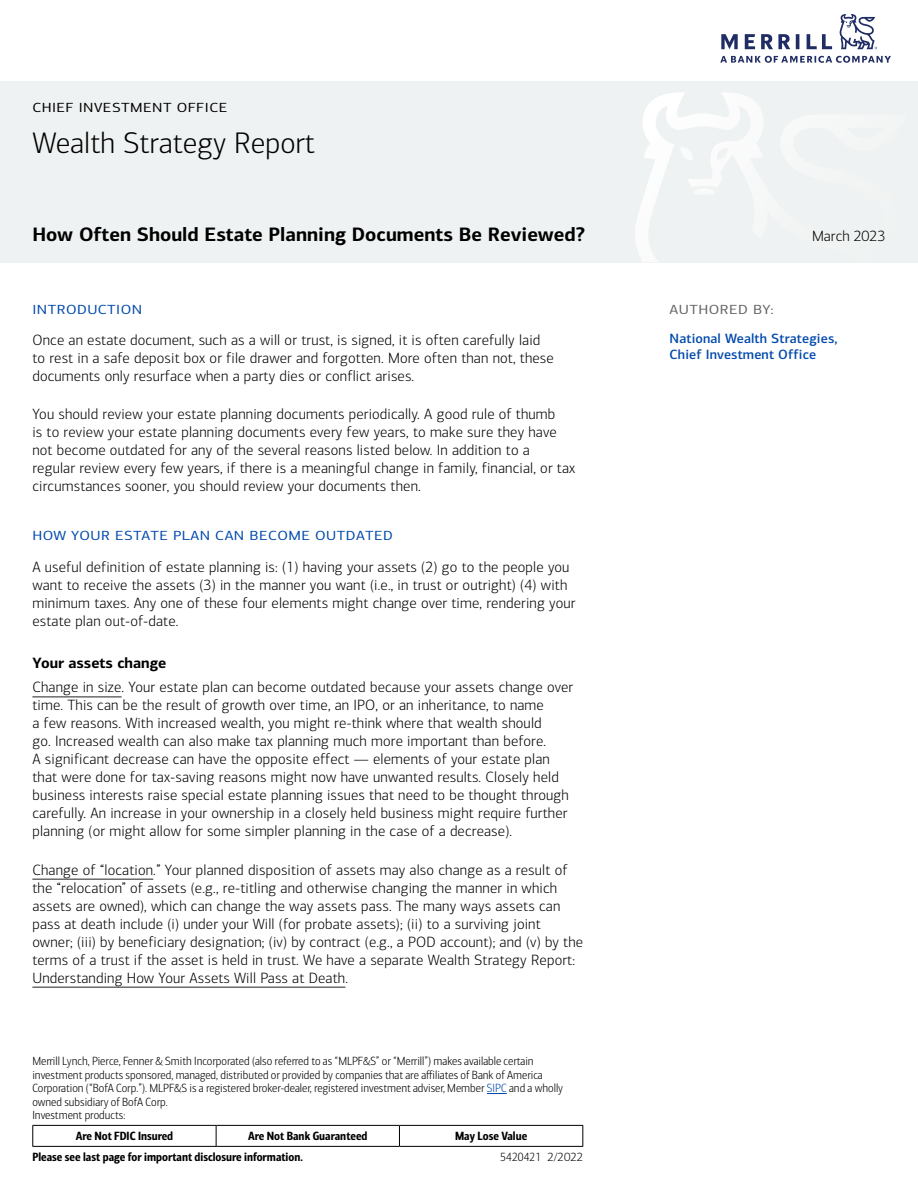
<style>
.page{position:relative;width:918px;height:1188px;background:#fff}
.page>*{position:absolute;margin:0;border:0;box-sizing:border-box;transform-origin:0 0}
.Document_type_title{font:300 30px "Connections";color:#000}
.Document_title{font:700 19.5px "Connections";color:#000}
.BODY__run-in_bold{font:300 15px/18px "Connections";letter-spacing:.01em;color:#000}
.BODY{font:300 15px/18px "Connections";letter-spacing:.01em;color:#000}
.H2{font:700 15px "Connections";color:#000}
.Document_title-2{font:300 15px "Connections";color:#000}
.Author_name_SIDEBAR{font:500 13.5px/16.2px "Connections";letter-spacing:.01em;color:#0049ac}
.H1{font:13.35px "Connections";letter-spacing:.03em;color:#0049ac;scale:1.14 1}
.CIO_black{font:13.35px "Connections";letter-spacing:.03em;color:#000;scale:1.14 1}
.H1_SIDEBAR{font:13.35px "Connections";letter-spacing:.03em;color:#646464;scale:1.14 1}
.Exhibit_Source{font:300 12px/13.5px "Connections Cond";color:#000}
.t1{font:12px "Connections Cond Bld";color:#000}
.s1{color:#0049ac}
.s2{font-family:"Connections"}
</style>
<div class="page">
<div style="left:0;top:81px;width:918px;height:181px;background:#eff2f2"></div>
<svg style="left:635px;top:92px;width:128px;height:170px"></svg>
<svg style="left:680px;top:147px;width:13px;height:14px"></svg>
<svg style="left:694px;top:187px;width:21px;height:8px"></svg>
<svg style="left:720px;top:56px;width:171px;height:7px"></svg>
<svg style="left:721px;top:34px;width:111px;height:15px"></svg>
<svg style="left:839px;top:14px;width:38px;height:35px"></svg>
<svg style="left:487px;top:1093px;width:20px;height:1px"></svg>
<hr style="left:32px;top:1125px;width:184px;height:1px;background:#000">
<svg style="left:32px;top:1126px;width:1px;height:20px"></svg>
<hr style="left:216px;top:1125px;width:183px;height:1px;background:#000">
<svg style="left:216px;top:1126px;width:1px;height:20px"></svg>
<hr style="left:399px;top:1125px;width:184px;height:1px;background:#000">
<svg style="left:399px;top:1126px;width:1px;height:20px"></svg>
<svg style="left:582px;top:1126px;width:1px;height:20px"></svg>
<hr style="left:32px;top:1146px;width:184px;height:1px;background:#000">
<hr style="left:216px;top:1146px;width:183px;height:1px;background:#000">
<hr style="left:399px;top:1146px;width:184px;height:1px;background:#000">
<hr style="left:32px;top:697px;width:90px;height:1px;background:#231f20">
<hr style="left:32px;top:879px;width:121px;height:1px;background:#231f20">
<hr style="left:32px;top:987px;width:313px;height:1px;background:#231f20">
<p class="CIO_black" style="left:32px;top:100px;width:172px">CHIEF INVESTMENT OFFICE</p>
<h1 class="Document_type_title" style="left:32px;top:125px;width:284px">Wealth Strategy Report</h1>
<h2 class="Document_title" style="left:32px;top:222px;width:554px">How Often Should Estate Planning Documents Be Reviewed?</h2>
<h2 class="Document_title-2" style="left:812px;top:227px;width:75px">March 2023</h2>
<h3 class="H1" style="left:32px;top:301px;width:98px">INTRODUCTION</h3>
<p class="BODY" style="left:32px;top:331px;width:523px">Once an estate document, such as a will or trust, is signed, it is often carefully laid to rest in a safe deposit box or file drawer and forgotten. More often than not, these documents only resurface when a party dies or conflict arises.</p>
<p class="BODY" style="left:32px;top:405px;width:544px">You should review your estate planning documents periodically. A good rule of thumb<br>is to review your estate planning documents every few years, to make sure they have not become outdated for any of the several reasons listed below. In addition to a regular review every few years, if there is a meaningful change in family, financial, or tax circumstances sooner, you should review your documents then.</p>
<h3 class="H1" style="left:32px;top:528px;width:318px">HOW YOUR ESTATE PLAN CAN BECOME OUTDATED</h3>
<p class="BODY" style="left:32px;top:558px;width:545px">A useful definition of estate planning is: (1) having your assets (2) go to the people you want to receive the assets (3) in the manner you want (i.e., in trust or outright) (4) with minimum taxes. Any one of these four elements might change over time, rendering your estate plan out-of-date.</p>
<h4 class="H2" style="left:32px;top:653px;width:135px">Your assets change</h4>
<p class="BODY__run-in_bold" style="left:32px;top:678px;width:542px">Change in size. Your estate plan can become outdated because your assets change over time. This can be the result of growth over time, an IPO, or an inheritance, to name<br>a few reasons. With increased wealth, you might re-think where that wealth should<br>go. Increased wealth can also make tax planning much more important than before.<br>A significant decrease can have the opposite effect — elements of your estate plan that were done for tax-saving reasons might now have unwanted results. Closely held business interests raise special estate planning issues that need to be thought through carefully. An increase in your ownership in a closely held business might require further planning (or might allow for some simpler planning in the case of a decrease).</p>
<p class="BODY__run-in_bold" style="left:32px;top:861px;width:552px">Change of “location.” Your planned disposition of assets may also change as a result of the “relocation” of assets (e.g., re-titling and otherwise changing the manner in which assets are owned), which can change the way assets pass. The many ways assets can pass at death include (i) under your Will (for probate assets); (ii) to a surviving joint owner; (iii) by beneficiary designation; (iv) by contract (e.g., a POD account); and (v) by the terms of a trust if the asset is held in trust. We have a separate Wealth Strategy Report:<br>Understanding How Your Assets Will Pass at Death.</p>
<p class="Exhibit_Source" style="left:32px;top:1054px;width:532px">Merrill Lynch, Pierce, Fenner &amp; Smith Incorporated (also referred to as “MLPF&amp;S” or “Merrill”) makes available certain investment products sponsored, managed, distributed or provided by companies that are affiliates of Bank of America Corporation (“BofA Corp.”). MLPF&amp;S is a registered broker-dealer, registered investment adviser, Member <span class="s1">SIPC</span> and a wholly owned subsidiary of BofA Corp.<br>Investment products:</p>
<p class="t1" style="left:76px;top:1129px;width:99px">Are Not FDIC Insured</p>
<p class="t1" style="left:248px;top:1129px;width:121px">Are Not Bank Guaranteed</p>
<p class="t1" style="left:455px;top:1129px;width:74px">May Lose Value</p>
<p class="t1" style="left:32px;top:1150px;width:272px">Please see last page for important disclosure information.</p>
<p class="Exhibit_Source" style="left:500px;top:1150px;width:84px">5420421 <span class="s2">2/2022</span></p>
<h3 class="H1_SIDEBAR" style="left:670px;top:301px;width:93px">AUTHORED BY:</h3>
<p class="Author_name_SIDEBAR" style="left:670px;top:330px;width:170px">National Wealth Strategies,<br>Chief Investment Office</p>
</div>
